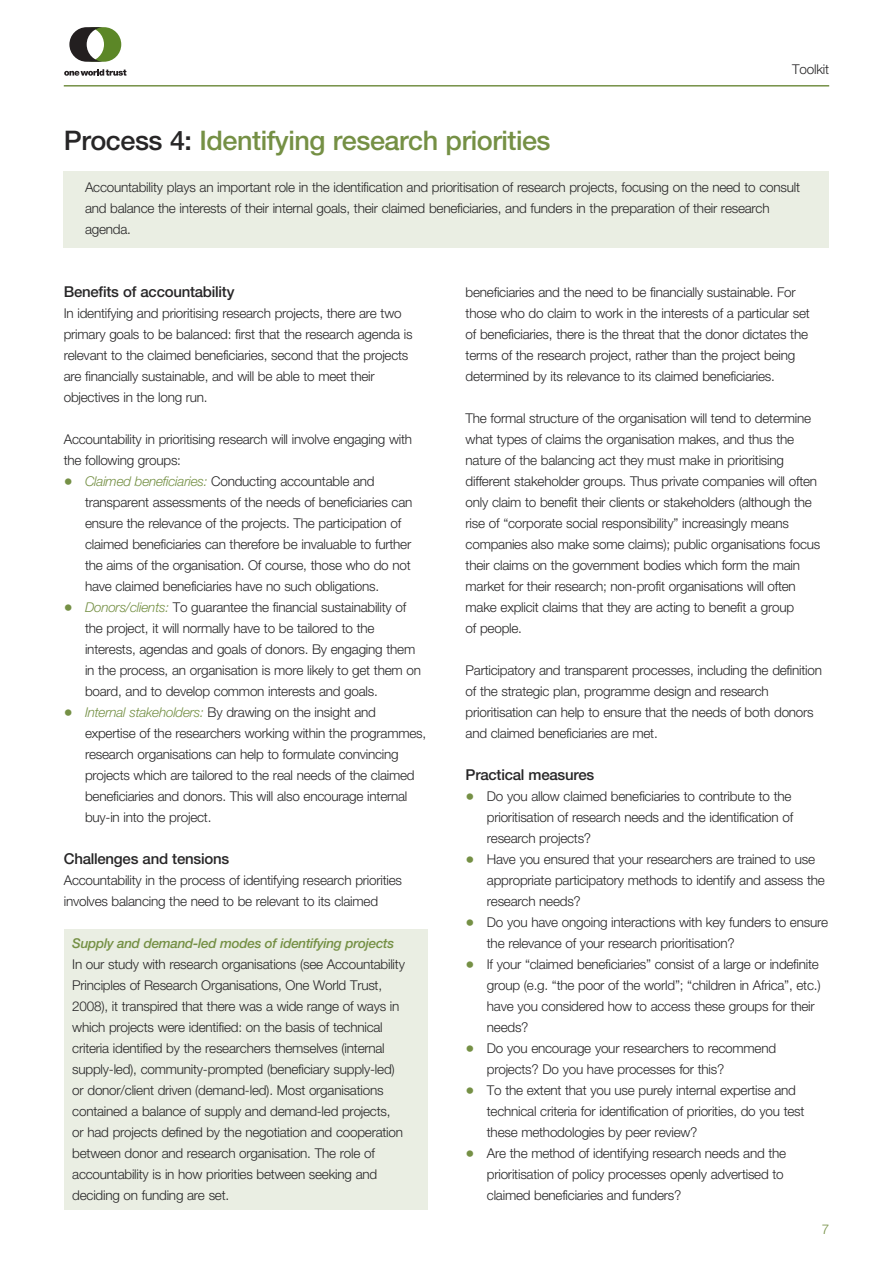
<style>
.page{position:relative;width:893px;height:1263px;background:#fff}
.page>*{position:absolute;margin:0;border:0;box-sizing:border-box;transform-origin:0 0}
.t1{font:500 27px "Helvetica Neue LT Pro";letter-spacing:-.015em;color:#759045}
.t2{font:500 15px "Helvetica Neue LT Pro";letter-spacing:-.015em;color:#272627}
.t3{font:300 13.5px/21px "Helvetica Neue LT Pro";letter-spacing:-.015em;color:#272627}
.t4{font:italic 500 13.5px "Helvetica Neue LT Pro";letter-spacing:-.02em;color:#759045}
.t5{font:300 13.5px "Helvetica Neue LT Pro";color:#759045}
.s1{color:#272627}
.s2{font-size:18px;color:#759045}
.s3{font-style:italic;color:#759045}
</style>
<div class="page">
<hr style="left:64px;top:85px;width:765px;height:2px;background:#759045">
<svg style="left:69px;top:27px;width:52px;height:35px"></svg>
<svg style="left:64px;top:69px;width:62px;height:7px"></svg>
<div style="left:64px;top:171px;width:765px;height:77px;background:#eaeee3"></div>
<div style="left:64px;top:929px;width:363px;height:281px;background:#eaeee3"></div>
<p class="t3" style="left:792px;top:60px;width:38px">Toolkit</p>
<h1 class="t1" style="left:64px;top:131px;width:488px"><span class="s1">Process 4:</span> Identifying research priorities</h1>
<p class="t3" style="left:85px;top:178px;width:716px">Accountability plays an important role in the identification and prioritisation of research projects, focusing on the need to consult and balance the interests of their internal goals, their claimed beneficiaries, and funders in the preparation of their research agenda.</p>
<p class="t2" style="left:64px;top:286px;width:172px">Benefits of accountability</p>
<p class="t3" style="left:64px;top:304px;width:350px">In identifying and prioritising research projects, there are two primary goals to be balanced: first that the research agenda is relevant to the claimed beneficiaries, second that the projects are financially sustainable, and will be able to meet their objectives in the long run.</p>
<p class="t3" style="left:64px;top:430px;width:350px">Accountability in prioritising research will involve engaging with the following groups:</p>
<p class="t3" style="left:85px;top:472px;width:329px;text-indent:-21px"><span class="s2">•</span> <span class="s3">Claimed beneficiaries:</span> Conducting accountable and transparent assessments of the needs of beneficiaries can ensure the relevance of the projects. The participation of claimed beneficiaries can therefore be invaluable to further the aims of the organisation. Of course, those who do not have claimed beneficiaries have no such obligations.</p>
<p class="t3" style="left:85px;top:598px;width:337px;text-indent:-21px"><span class="s2">•</span> <span class="s3">Donors/clients:</span> To guarantee the financial sustainability of the project, it will normally have to be tailored to the interests, agendas and goals of donors. By engaging them in the process, an organisation is more likely to get them on board, and to develop common interests and goals.</p>
<p class="t3" style="left:85px;top:703px;width:343px;text-indent:-21px"><span class="s2">•</span> <span class="s3">Internal stakeholders:</span> By drawing on the insight and expertise of the researchers working within the programmes, research organisations can help to formulate convincing projects which are tailored to the real needs of the claimed beneficiaries and donors. This will also encourage internal buy-in into the project.</p>
<p class="t2" style="left:64px;top:853px;width:167px">Challenges and tensions</p>
<p class="t3" style="left:64px;top:871px;width:340px">Accountability in the process of identifying research priorities involves balancing the need to be relevant to its claimed</p>
<p class="t4" style="left:72px;top:938px;width:323px">Supply and demand-led modes of identifying projects</p>
<p class="t3" style="left:72px;top:955px;width:334px">In our study with research organisations (see Accountability Principles of Research Organisations, One World Trust, 2008), it transpired that there was a wide range of ways in which projects were identified: on the basis of technical criteria identified by the researchers themselves (internal supply-led), community-prompted (beneficiary supply-led) or donor/client driven (demand-led). Most organisations contained a balance of supply and demand-led projects, or had projects defined by the negotiation and cooperation between donor and research organisation. The role of accountability is in how priorities between seeking and deciding on funding are set.</p>
<p class="t3" style="left:466px;top:283px;width:346px">beneficiaries and the need to be financially sustainable. For those who do claim to work in the interests of a particular set of beneficiaries, there is the threat that the donor dictates the terms of the research project, rather than the project being determined by its relevance to its claimed beneficiaries.</p>
<p class="t3" style="left:466px;top:409px;width:356px">The formal structure of the organisation will tend to determine what types of claims the organisation makes, and thus the nature of the balancing act they must make in prioritising different stakeholder groups. Thus private companies will often only claim to benefit their clients or stakeholders (although the rise of “corporate social responsibility” increasingly means companies also make some claims); public organisations focus their claims on the government bodies which form the main market for their research; non-profit organisations will often make explicit claims that they are acting to benefit a group<br>of people.</p>
<p class="t3" style="left:466px;top:661px;width:358px">Participatory and transparent processes, including the definition of the strategic plan, programme design and research prioritisation can help to ensure that the needs of both donors and claimed beneficiaries are met.</p>
<p class="t2" style="left:466px;top:769px;width:130px">Practical measures</p>
<p class="t3" style="left:487px;top:787px;width:308px;text-indent:-21px"><span class="s2">•</span> Do you allow claimed beneficiaries to contribute to the prioritisation of research needs and the identification of research projects?</p>
<p class="t3" style="left:487px;top:850px;width:339px;text-indent:-21px"><span class="s2">•</span> Have you ensured that your researchers are trained to use appropriate participatory methods to identify and assess the research needs?</p>
<p class="t3" style="left:487px;top:913px;width:343px;text-indent:-21px"><span class="s2">•</span> Do you have ongoing interactions with key funders to ensure the relevance of your research prioritisation?</p>
<p class="t3" style="left:487px;top:955px;width:335px;text-indent:-21px"><span class="s2">•</span> If your “claimed beneficiaries” consist of a large or indefinite group (e.g. “the poor of the world”; “children in Africa”, etc.) have you considered how to access these groups for their needs?</p>
<p class="t3" style="left:487px;top:1039px;width:291px;text-indent:-21px"><span class="s2">•</span> Do you encourage your researchers to recommend projects? Do you have processes for this?</p>
<p class="t3" style="left:487px;top:1081px;width:319px;text-indent:-21px"><span class="s2">•</span> To the extent that you use purely internal expertise and technical criteria for identification of priorities, do you test these methodologies by peer review?</p>
<p class="t3" style="left:487px;top:1144px;width:301px;text-indent:-21px"><span class="s2">•</span> Are the method of identifying research needs and the prioritisation of policy processes openly advertised to claimed beneficiaries and funders?</p>
<p class="t5" style="left:822px;top:1224px;width:9px">7</p>
</div>
